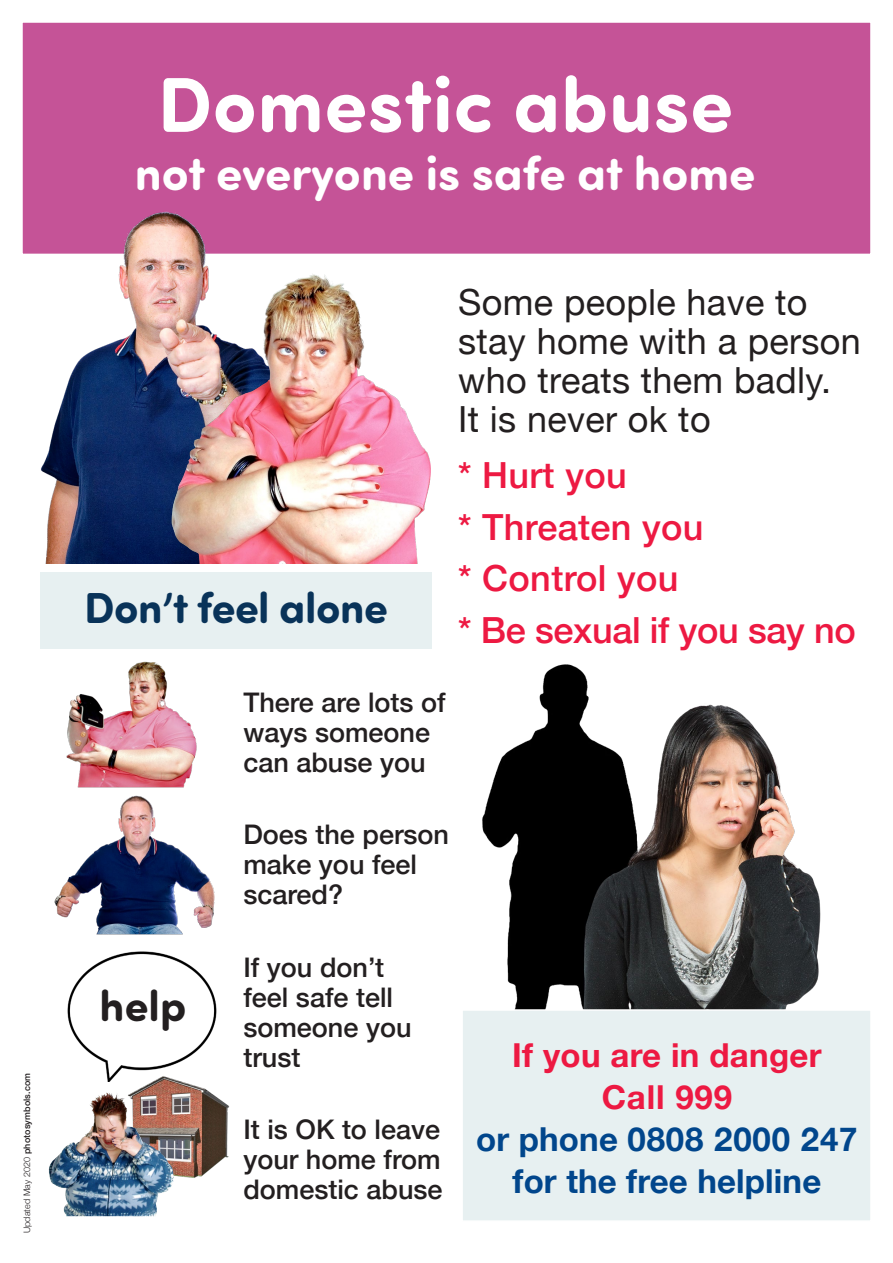
<style>
.page{position:relative;width:893px;height:1263px;background:#fff}
.page>*{position:absolute;margin:0;border:0;box-sizing:border-box;transform-origin:0 0}
.Body_20_23{font:700 78px "Sofia Pro Soft";letter-spacing:.01em;color:#fff}
.Body_20_23-2{font:700 48px "Sofia Pro Soft";color:#fff}
.t1{font:700 43.5px "Sofia Pro Soft";letter-spacing:-.01em;color:#093359}
.t2{font:700 43.5px "Sofia Pro Soft";color:#231f20}
.t3{font:36px/39px "Helvetica Neue";letter-spacing:.01em;color:#231f20}
.t4{font:500 36px/51.8px "Helvetica Neue";letter-spacing:.01em;color:#ed1942}
.t5{font:700 33px/42px "Helvetica Neue";letter-spacing:.005em;color:#01468c;text-align:center}
.t6{font:700 33px/42px "Helvetica Neue";letter-spacing:.01em;color:#ed1942;text-align:center}
.t7{font:500 27px/30px "Helvetica Neue";color:#231f20}
.t8{font:500 9px "Helvetica Neue";letter-spacing:.01em;color:#231f20}
.s1{font-weight:300}
</style>
<div class="page">
<img style="left:120px;top:1081px;width:110px;height:102px">
<div style="left:21px;top:21px;width:851px;height:234px;background:#c55397;border:2px solid #fff"></div>
<img style="left:35px;top:211px;width:282px;height:352px">
<img style="left:171px;top:273px;width:260px;height:290px">
<img style="left:482px;top:664px;width:339px;height:345px">
<div style="left:40px;top:572px;width:392px;height:76px;background:#e7f0f1"></div>
<div style="left:461px;top:1009px;width:411px;height:213px;background:#e7f0f1;border:2px solid #fff"></div>
<svg style="left:96px;top:1092px;width:13px;height:6px"></svg>
<img style="left:66px;top:661px;width:131px;height:127px">
<img style="left:67px;top:951px;width:150px;height:130px">
<img style="left:55px;top:795px;width:159px;height:140px">
<p class="t8" style="left:20px;top:1233px;width:162px;rotate:-90deg"><span class="s1">Updated May 2020</span> photosymbols.com</p>
<p class="Body_20_23" style="left:157px;top:48px;width:577px">Domestic abuse</p>
<p class="Body_20_23-2" style="left:135px;top:138px;width:622px">not everyone is safe at home</p>
<h3 class="t1" style="left:84px;top:576px;width:305px">Don’t feel alone</h3>
<h3 class="t3" style="left:458px;top:285px;width:404px">Some people have to stay home with a person who treats them badly.<br>It is never ok to</h3>
<h3 class="t4" style="left:458px;top:446px;width:399px">* Hurt you<br>* Threaten you<br>* Control you<br>* Be sexual if you say no</h3>
<p class="t7" style="left:243px;top:685px;width:204px">There are lots of ways someone can abuse you</p>
<p class="t7" style="left:243px;top:817px;width:207px">Does the person make you feel scared?</p>
<h3 class="t2" style="left:99px;top:974px;width:88px">help</h3>
<p class="t7" style="left:243px;top:950px;width:170px">If you don’t feel safe tell someone you trust</p>
<p class="t7" style="left:243px;top:1112px;width:201px;text-align:justify">It is OK to leave your home from domestic abuse</p>
<p class="t6" style="left:512px;top:1035px;width:311px">If you are in danger<br>Call 999</p>
<p class="t5" style="left:476px;top:1119px;width:383px">or phone 0808 2000 247 for the free helpline</p>
</div>
